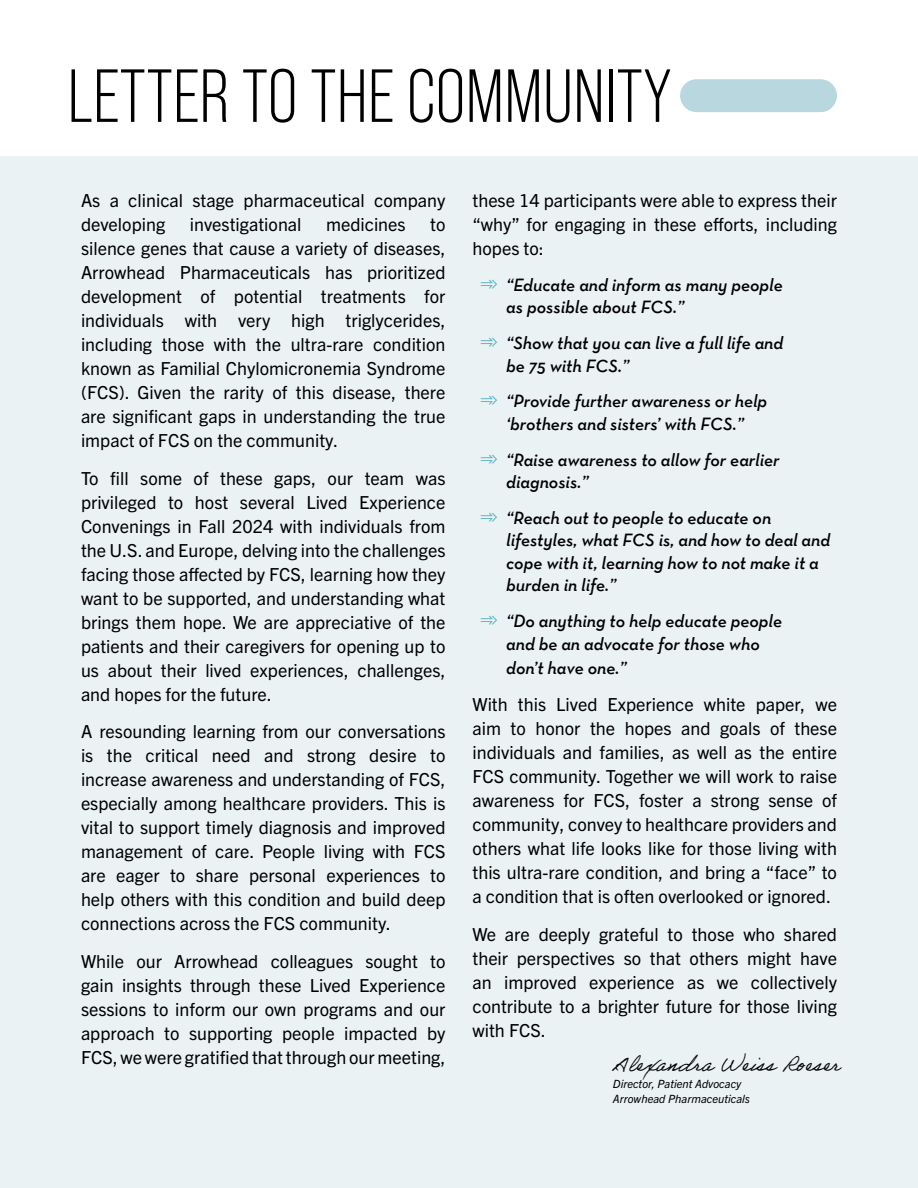
<style>
.page{position:relative;width:918px;height:1188px;background:#fff}
.page>*{position:absolute;margin:0;border:0;box-sizing:border-box;transform-origin:0 0}
.t1{font:75px "Bebas Neue Pro";color:#000}
.t2{font:21px "Adobe Handwriting Ernie";color:#000}
.t3{font:18px/24px "Trade Gothic Next LT Pro";color:#000;text-align:justify}
.t4{font:italic 600 18px/22.5px "Neutraface Text TT";color:#000}
.t5{font:italic 11.4px/15.6px "Trade Gothic Next LT Pro";color:#000}
.s1{color:#4dacbc}
</style>
<div class="page">
<div style="left:0;top:157px;width:918px;height:1031px;background:#ebf2f4"></div>
<div style="left:680px;top:79px;width:157px;height:33px;background:#b8d7df;border-radius:16px"></div>
<h1 class="t1" style="left:68px;top:54px;width:606px">LETTER TO THE COMMUNITY</h1>
<p class="t3" style="left:81px;top:187px;width:366px">As a clinical stage pharmaceutical company developing</p>
<p class="t3" style="left:190px;top:211px;width:113px">investigational</p>
<p class="t3" style="left:326px;top:211px;width:81px">medicines</p>
<p class="t3" style="left:81px;top:211px;width:366px;text-indent:349px">to silence genes that cause a variety of diseases, Arrowhead Pharmaceuticals has prioritized development of potential treatments for individuals with very high triglycerides, including those with the ultra-rare condition known as Familial Chylomicronemia Syndrome (FCS). Given the rarity of this disease, there are significant gaps in understanding the true impact of FCS on the community.</p>
<p class="t3" style="left:81px;top:465px;width:366px">To fill some of these gaps, our team was privileged to host several Lived Experience Convenings in Fall 2024 with individuals from the U.S. and Europe, delving into the challenges facing those affected by FCS, learning how they want to be supported, and understanding what brings them hope. We are appreciative of the patients and their caregivers for opening up to us about their lived experiences, challenges, and hopes for the future.</p>
<p class="t3" style="left:81px;top:718px;width:366px">A resounding learning from our conversations is the critical need and strong desire to increase awareness and understanding of FCS, especially among healthcare providers. This is vital to support timely diagnosis and improved management of care. People living with FCS are eager to share personal experiences to help others with this condition and build deep connections across the FCS community.</p>
<p class="t3" style="left:81px;top:948px;width:366px">While our Arrowhead colleagues sought to gain insights through these Lived Experience sessions to inform our own programs and our approach to supporting people impacted by FCS, we were gratified that through our meeting,</p>
<p class="t3" style="left:472px;top:187px;width:366px">these 14 participants were able to express their “why” for engaging in these efforts, including hopes to:</p>
<p class="t4" style="left:506px;top:273px;width:278px;text-indent:-27px"><span class="s1">➾</span> “Educate and inform as many people as possible about FCS.”</p>
<p class="t4" style="left:506px;top:332px;width:279px;text-indent:-27px"><span class="s1">➾</span> “Show that you can live a full life and be 75 with FCS.”</p>
<p class="t4" style="left:479px;top:390px;width:289px;text-align:center"><span class="s1">➾</span> “Provide further awareness or help ‘brothers and sisters’ with FCS.”</p>
<p class="t4" style="left:506px;top:448px;width:275px;text-indent:-27px"><span class="s1">➾</span> “Raise awareness to allow for earlier diagnosis.”</p>
<p class="t4" style="left:506px;top:506px;width:325px;text-indent:-27px"><span class="s1">➾</span> “Reach out to people to educate on lifestyles, what FCS is, and how to deal and cope with it, learning how to not make it a burden in life.”</p>
<p class="t4" style="left:506px;top:609px;width:277px;line-height:23.2px;text-indent:-27px"><span class="s1">➾</span> “Do anything to help educate people and be an advocate for those who don’t have one.”</p>
<p class="t3" style="left:472px;top:691px;width:366px">With this Lived Experience white paper, we aim to honor the hopes and goals of these individuals and families, as well as the entire FCS community. Together we will work to raise awareness for FCS, foster a strong sense of community, convey to healthcare providers and others what life looks like for those living with this ultra-rare condition, and bring a “face” to a condition that is often overlooked or ignored.</p>
<p class="t3" style="left:472px;top:921px;width:366px">We are deeply grateful to those who shared their perspectives so that others might have an improved experience as we collectively contribute to a brighter future for those living with FCS.</p>
<p class="t2" style="left:613px;top:1052px;width:229px">Alexandra Weiss Roeser</p>
<p class="t5" style="left:613px;top:1075px;width:139px">Director, Patient Advocacy<br>Arrowhead Pharmaceuticals</p>
</div>
